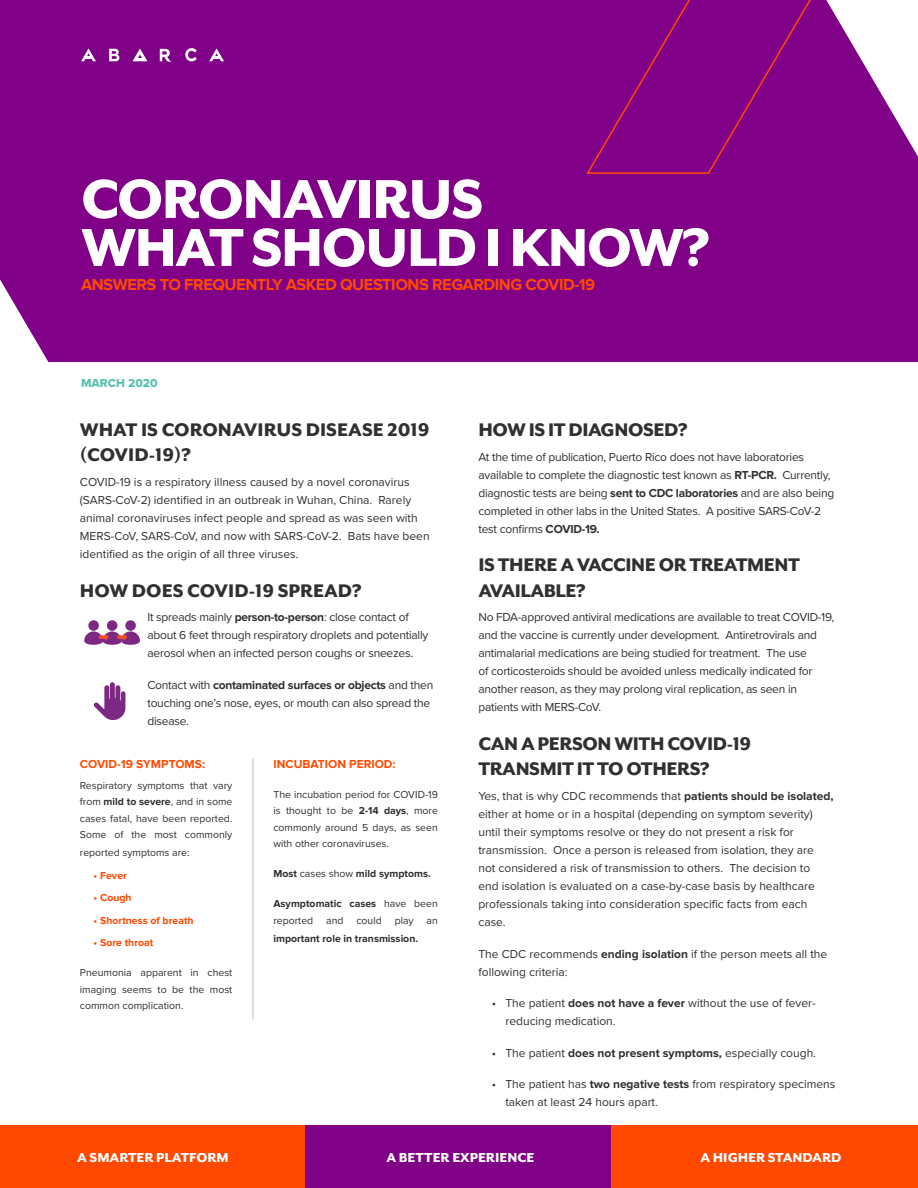
<style>
.page{position:relative;width:918px;height:1188px;background:#fff}
.page>*{position:absolute;margin:0;border:0;box-sizing:border-box;transform-origin:0 0}
.Intro_Headline{font:800 63px "Mr Eaves San OT";letter-spacing:-.03em;color:#fff}
.Intro_Headline-2{font:800 61.5px "Mr Eaves San OT";letter-spacing:-.03em;color:#fff}
.Subhead{font:800 21px/25.2px "Mr Eaves San OT";letter-spacing:-.02em;color:#312f30}
.Subhead-2{font:800 21px/25.2px "Mr Eaves San OT";color:#312f30}
.Intro_Headline-3{font:700 16.5px "Proxima Nova";letter-spacing:-.03em;color:#ff4900}
.Subhead-3{font:800 15px "Mr Eaves San OT";color:#fff}
.Body_copy{font:12px/18px "Proxima Nova";color:#312f30}
.Body_copy-2{font:12px/18px "Proxima Nova";letter-spacing:-.02em;color:#312f30}
.Body_copy-3{font:700 12px "Proxima Nova";color:#ff4900}
.Body_copy-4{font:12px "Proxima Nova Extrabld";color:#5ac2ab}
.Body_copy-5{font:10.5px/16.5px "Proxima Nova";color:#312f30;text-align:justify}
.Body_copy-6{font:700 10.5px "Proxima Nova";color:#312f30}
.t1{font:700 10.5px "Proxima Nova";color:#ff4900}
.s1{font-weight:700}
.s2{font-weight:400}
</style>
<div class="page">
<div style="left:0;top:1126px;width:306px;height:62px;background:#ff4900"></div>
<div style="left:611px;top:1126px;width:307px;height:62px;background:#ff4900"></div>
<div style="left:305px;top:1126px;width:306px;height:62px;background:#800088"></div>
<div style="left:0;top:0;width:918px;height:361px;background:#800088"></div>
<svg style="left:132px;top:48px;width:15px;height:13px"></svg>
<svg style="left:185px;top:48px;width:12px;height:13px"></svg>
<svg style="left:109px;top:49px;width:10px;height:12px"></svg>
<svg style="left:160px;top:49px;width:11px;height:13px"></svg>
<svg style="left:81px;top:48px;width:15px;height:13px"></svg>
<svg style="left:209px;top:48px;width:15px;height:13px"></svg>
<svg style="left:0;top:279px;width:58px;height:83px"></svg>
<svg style="left:586px;top:0;width:332px;height:174px"></svg>
<hr style="left:252px;top:758px;width:2px;height:262px;background:#d1d2d4">
<div style="left:88px;top:620px;width:11px;height:11px;background:#7d2983;border-radius:50%"></div>
<div style="left:107px;top:620px;width:10px;height:11px;background:#7d2983;border-radius:50%"></div>
<div style="left:125px;top:620px;width:11px;height:11px;background:#7d2983;border-radius:50%"></div>
<svg style="left:84px;top:631px;width:56px;height:14px"></svg>
<svg style="left:94px;top:682px;width:31px;height:39px"></svg>
<p class="Intro_Headline" style="left:81px;top:165px;width:404px">CORONAVIRUS</p>
<p class="Intro_Headline-2" style="left:81px;top:214px;width:631px">WHAT SHOULD I KNOW?</p>
<p class="Intro_Headline-3" style="left:81px;top:275px;width:516px">ANSWERS TO FREQUENTLY ASKED QUESTIONS REGARDING COVID-19</p>
<p class="Body_copy-4" style="left:81px;top:374px;width:78px">MARCH 2020</p>
<p class="Subhead-2" style="left:80px;top:417px;width:351px">WHAT IS CORONAVIRUS DISEASE 2019 (COVID-19)?</p>
<p class="Body_copy" style="left:80px;top:472px;width:351px">COVID-19 is a respiratory illness caused by a novel coronavirus (SARS-CoV-2) identified in an outbreak in Wuhan, China. Rarely animal coronaviruses infect people and spread as was seen with MERS-CoV, SARS-CoV, and now with SARS-CoV-2. Bats have been identified as the origin of all three viruses.</p>
<p class="Subhead-2" style="left:80px;top:578px;width:283px">HOW DOES COVID-19 SPREAD?</p>
<p class="Body_copy-2" style="left:147px;top:608px;width:282px">It spreads mainly <span class="s1">person-to-person</span>: close contact of about 6 feet through respiratory droplets and potentially aerosol when an infected person coughs or sneezes.</p>
<p class="Body_copy-2" style="left:147px;top:675px;width:287px">Contact with <span class="s1">contaminated surfaces or objects</span> and then touching one’s nose, eyes, or mouth can also spread the disease.</p>
<p class="Body_copy-3" style="left:80px;top:757px;width:127px">COVID-19 SYMPTOMS:</p>
<p class="Body_copy-5" style="left:80px;top:776px;width:154px">Respiratory symptoms that vary from <span class="s1">mild to severe</span>, and in some cases fatal, have been reported.<br>Some of the most commonly</p>
<p class="Body_copy-5" style="left:80px;top:844px;width:111px">reported symptoms are:</p>
<p class="t1" style="left:93px;top:869px;width:35px">• Fever</p>
<p class="t1" style="left:93px;top:892px;width:40px">• Cough</p>
<p class="t1" style="left:93px;top:914px;width:102px">• Shortness of breath</p>
<p class="t1" style="left:93px;top:937px;width:62px">• Sore throat</p>
<p class="Body_copy-5" style="left:80px;top:964px;width:154px">Pneumonia apparent in chest imaging seems to be the most common complication.</p>
<p class="Body_copy-3" style="left:273px;top:757px;width:124px">INCUBATION PERIOD:</p>
<p class="Body_copy-5" style="left:273px;top:785px;width:166px">The incubation period for COVID-19 is thought to be <span class="s1">2-14 days</span>, more commonly around 5 days, as seen with other coronaviruses.</p>
<p class="Body_copy-6" style="left:273px;top:868px;width:159px">Most <span class="s2">cases show</span> mild symptoms.</p>
<p class="Body_copy-5" style="left:273px;top:895px;width:166px"><span class="s1">Asymptomatic cases</span> have been reported and could play an</p>
<p class="Body_copy-6" style="left:273px;top:932px;width:146px">important role in transmission.</p>
<p class="Subhead" style="left:478px;top:417px;width:211px">HOW IS IT DIAGNOSED?</p>
<p class="Body_copy-2" style="left:478px;top:447px;width:357px">At the time of publication, Puerto Rico does not have laboratories available to complete the diagnostic test known as <span class="s1">RT-PCR.</span> Currently, diagnostic tests are being <span class="s1">sent to CDC laboratories</span> and are also being completed in other labs in the United States. A positive SARS-CoV-2 test confirms <span class="s1">COVID-19.</span></p>
<p class="Subhead" style="left:478px;top:553px;width:323px">IS THERE A VACCINE OR TREATMENT<br>AVAILABLE?</p>
<p class="Body_copy-2" style="left:478px;top:608px;width:357px">No FDA-approved antiviral medications are available to treat COVID-19, and the vaccine is currently under development. Antiretrovirals and antimalarial medications are being studied for treatment. The use<br>of corticosteroids should be avoided unless medically indicated for another reason, as they may prolong viral replication, as seen in patients with MERS-CoV.</p>
<p class="Subhead" style="left:478px;top:732px;width:274px">CAN A PERSON WITH COVID-19<br>TRANSMIT IT TO OTHERS?</p>
<p class="Body_copy" style="left:478px;top:787px;width:357px">Yes, that is why CDC recommends that <span class="s1">patients should be isolated, </span>either at home or in a hospital (depending on symptom severity) until their symptoms resolve or they do not present a risk for transmission. Once a person is released from isolation, they are not considered a risk of transmission to others. The decision to<br>end isolation is evaluated on a case-by-case basis by healthcare professionals taking into consideration specific facts from each case.</p>
<p class="Body_copy" style="left:478px;top:944px;width:350px">The CDC recommends <span class="s1">ending isolation</span> if the person meets all the following criteria:</p>
<p class="Body_copy" style="left:505px;top:994px;width:312px;text-indent:-14px">• The patient <span class="s1">does not have a fever</span> without the use of fever&shy;reducing medication.</p>
<p class="Body_copy" style="left:492px;top:1043px;width:326px">• The patient <span class="s1">does not present symptoms,</span> especially cough.</p>
<p class="Body_copy" style="left:505px;top:1075px;width:331px;text-indent:-14px">• The patient has <span class="s1">two negative tests</span> from respiratory specimens taken at least 24 hours apart.</p>
<p class="Subhead-3" style="left:77px;top:1149px;width:153px">A SMARTER PLATFORM</p>
<p class="Subhead-3" style="left:386px;top:1149px;width:150px">A BETTER EXPERIENCE</p>
<p class="Subhead-3" style="left:700px;top:1149px;width:142px">A HIGHER STANDARD</p>
</div>
